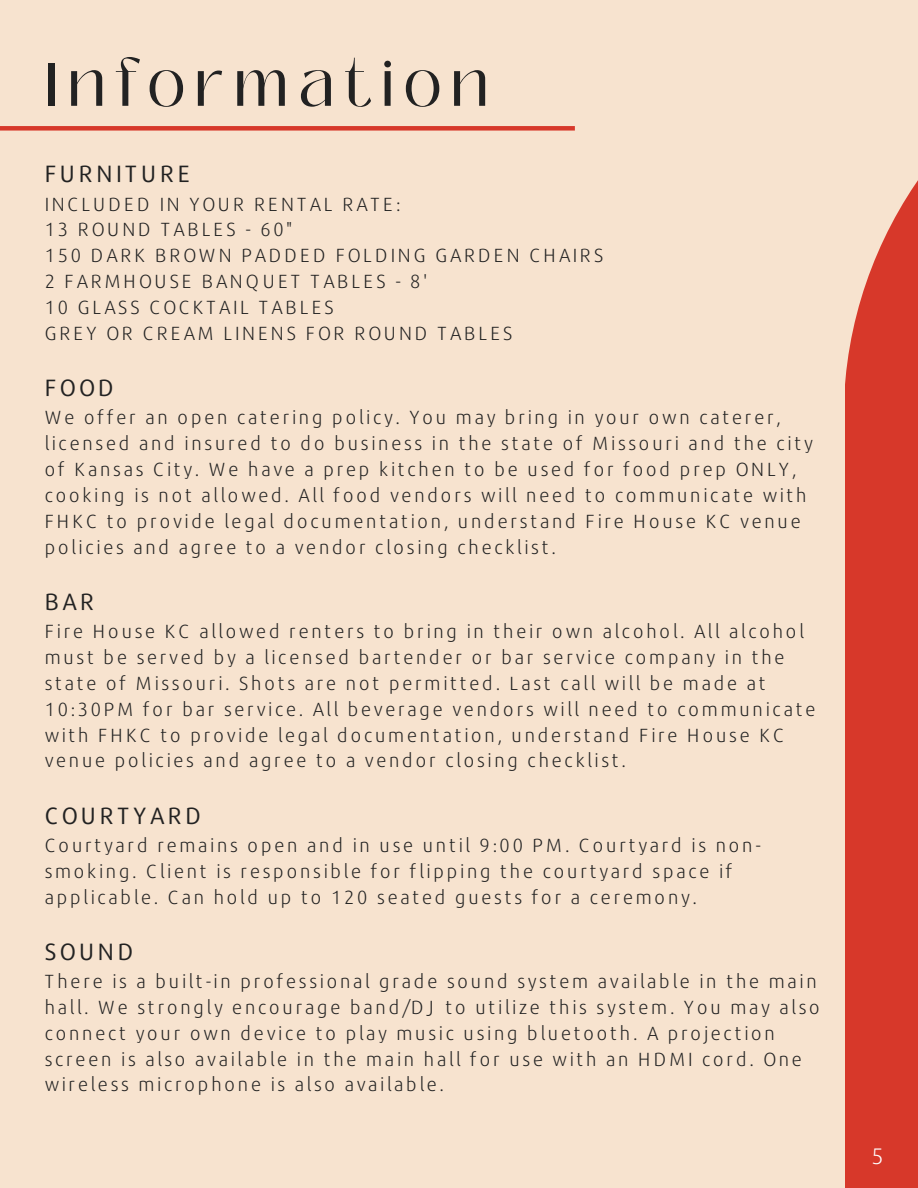
<style>
.page{position:relative;width:918px;height:1188px;background:#f7e3cf}
.page>*{position:absolute;margin:0;border:0;box-sizing:border-box;transform-origin:0 0}
.t1{font:60px "Black Mango";letter-spacing:.16em;color:#222}
.t2{font:23.55px "Repo";letter-spacing:.12em;color:#222}
.t3{font:300 22.5px "Repo";color:#fff}
.t4{font:300 19.05px/25.8px "Repo";letter-spacing:.12em;color:#222}
</style>
<div class="page">
<div style="left:0;top:126px;width:575px;height:5px;background:#d7382a"></div>
<svg style="left:845px;top:180px;width:73px;height:1008px;background:#d94436"></svg>
<h1 class="t1" style="left:45px;top:40px;width:446px">Information</h1>
<p class="t2" style="left:45px;top:159px;width:148px">FURNITURE</p>
<p class="t4" style="left:45px;top:190px;width:561px">INCLUDED IN YOUR RENTAL RATE:<br>13 ROUND TABLES - 60"<br>150 DARK BROWN PADDED FOLDING GARDEN CHAIRS<br>2 FARMHOUSE BANQUET TABLES - 8'<br>10 GLASS COCKTAIL TABLES<br>GREY OR CREAM LINENS FOR ROUND TABLES</p>
<p class="t2" style="left:45px;top:373px;width:72px">FOOD</p>
<p class="t4" style="left:45px;top:404px;width:770px">We offer an open catering policy. You may bring in your own caterer, licensed and insured to do business in the state of Missouri and the city of Kansas City. We have a prep kitchen to be used for food prep ONLY, cooking is not allowed. All food vendors will need to communicate with FHKC to provide legal documentation, understand Fire House KC venue policies and agree to a vendor closing checklist.</p>
<p class="t2" style="left:45px;top:587px;width:52px">BAR</p>
<p class="t4" style="left:45px;top:618px;width:773px">Fire House KC allowed renters to bring in their own alcohol. All alcohol must be served by a licensed bartender or bar service company in the state of Missouri. Shots are not permitted. Last call will be made at 10:30PM for bar service. All beverage vendors will need to communicate with FHKC to provide legal documentation, understand Fire House KC venue policies and agree to a vendor closing checklist.</p>
<p class="t2" style="left:45px;top:801px;width:159px">COURTYARD</p>
<p class="t4" style="left:45px;top:832px;width:718px">Courtyard remains open and in use until 9:00 PM. Courtyard is non&shy;smoking. Client is responsible for flipping the courtyard space if applicable. Can hold up to 120 seated guests for a ceremony.</p>
<p class="t2" style="left:45px;top:937px;width:91px">SOUND</p>
<p class="t4" style="left:45px;top:968px;width:777px">There is a built-in professional grade sound system available in the main hall. We strongly encourage band/DJ to utilize this system. You may also connect your own device to play music using bluetooth. A projection screen is also available in the main hall for use with an HDMI cord. One wireless microphone is also available.</p>
<p class="t3" style="left:872px;top:1142px;width:14px">5</p>
</div>
